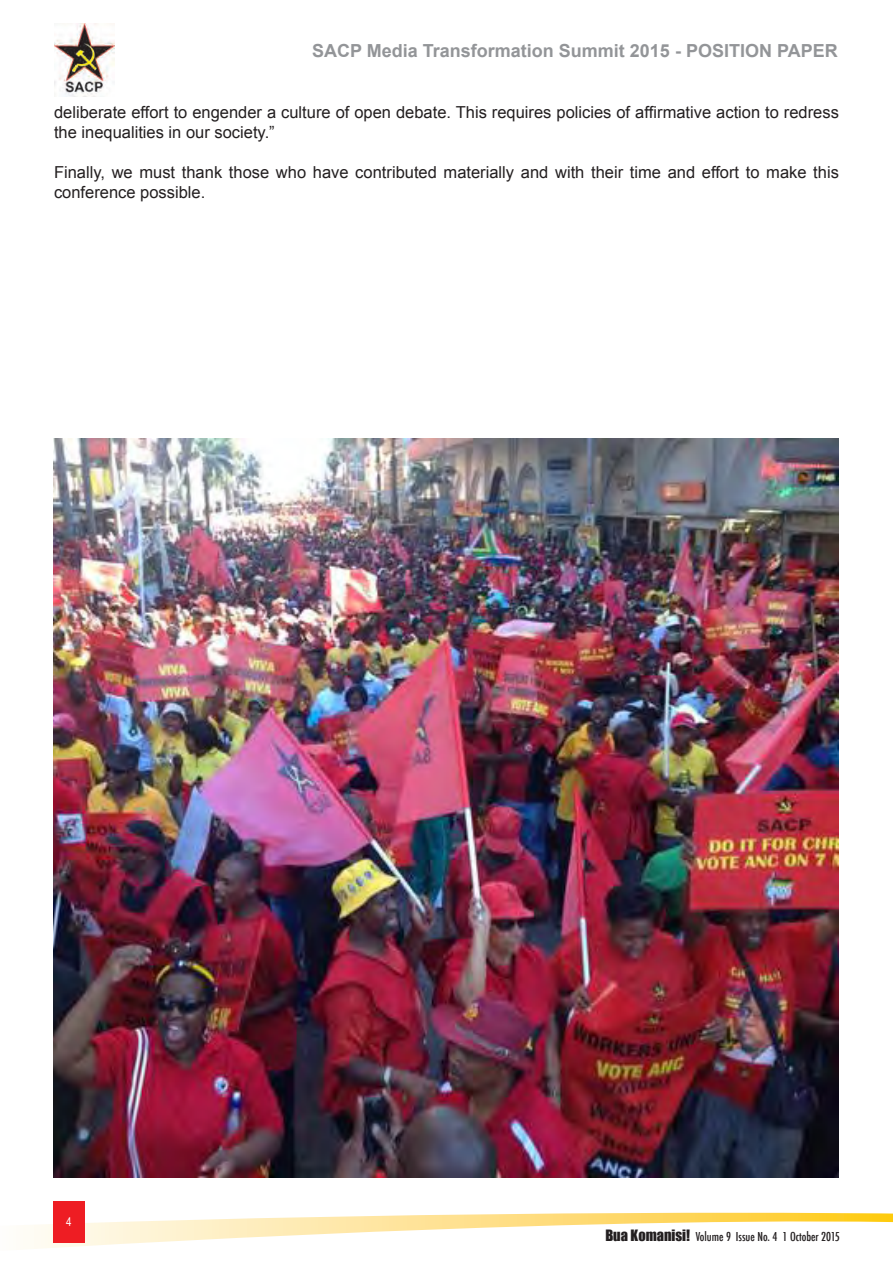
<style>
.page{position:relative;width:893px;height:1263px;background:#fff}
.page>*{position:absolute;margin:0;border:0;box-sizing:border-box;transform-origin:0 0}
.t1{font:700 18px "Arial";color:#939598}
.t2{font:16.5px/19.8px "Arial";color:#231f20}
.t3{font:500 condensed 12px "Futura";color:#231f20}
.t4{font:12px "Arial Narrow";color:#fff}
.s1{font-family:"Impact";font-weight:400;font-stretch:normal;font-size:14.4px}
</style>
<div class="page">
<svg style="left:30px;top:1212px;width:863px;height:37px"></svg>
<div style="left:53px;top:1201px;width:32px;height:42px;background:#ee1d23"></div>
<img style="left:55px;top:24px;width:60px;height:72px">
<img style="left:53px;top:438px;width:786px;height:740px">
<p class="t1" style="left:312px;top:38px;width:527px">SACP Media Transformation Summit 2015 - POSITION PAPER</p>
<p class="t2" style="left:54px;top:103px;width:786px">deliberate effort to engender a culture of open debate. This requires policies of affirmative action to redress the inequalities in our society.”</p>
<p class="t2" style="left:54px;top:162px;width:786px">Finally, we must thank those who have contributed materially and with their time and effort to make this conference possible.</p>
<p class="t4" style="left:66px;top:1212px;width:7px">4</p>
<p class="t3" style="left:605px;top:1229px;width:236px"><span class="s1">Bua Komanisi!</span> Volume 9 Issue No. 4 1 October 2015</p>
</div>
